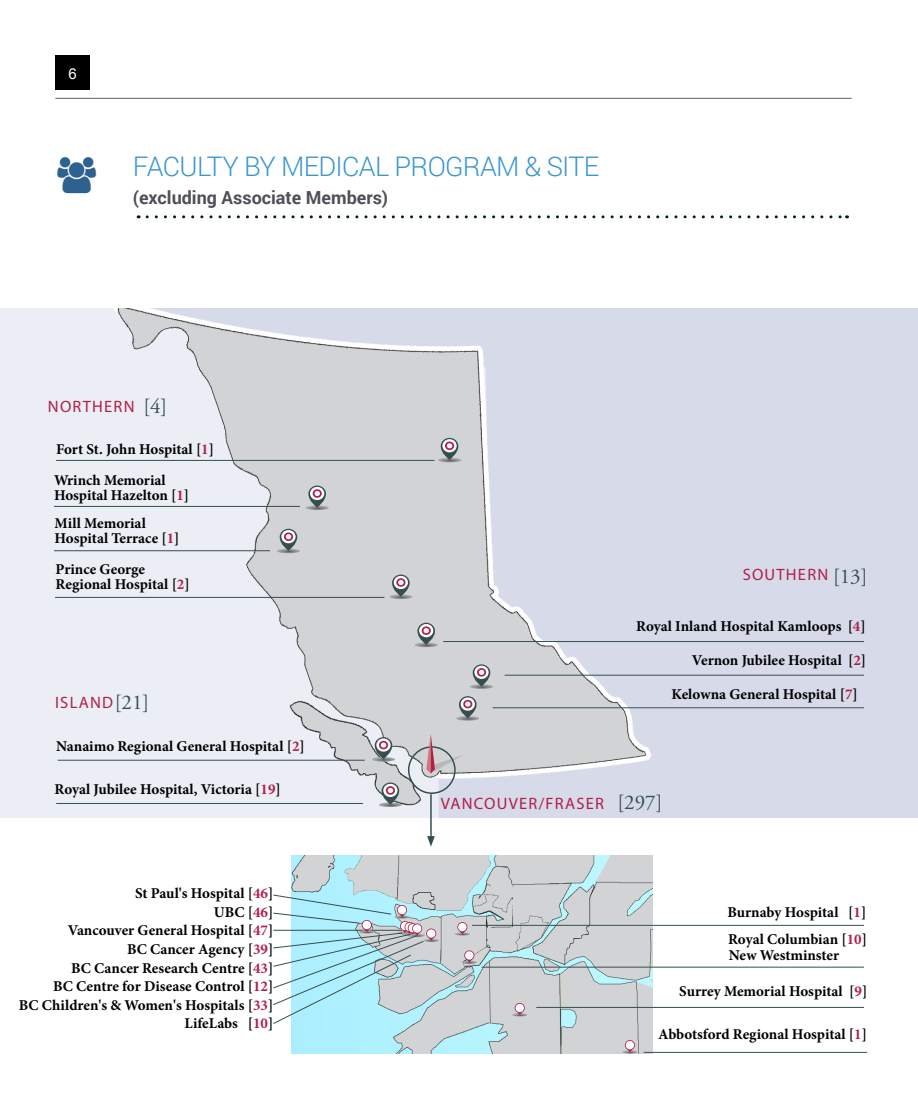
<style>
.page{position:relative;width:918px;height:1107px;background:#fff}
.page>*{position:absolute;margin:0;border:0;box-sizing:border-box;transform-origin:0 0}
.t1{font:300 27px "Roboto";letter-spacing:-.025em;color:#3a96d1}
.t2{font:21px "Adobe Garamond Pro";color:#354f50}
.t3{font:700 18px "Roboto";color:#4e4f58}
.t4{font:16.5px "Myriad Pro";letter-spacing:.075em;color:#b11f49}
.t5{font:700 15px/15px "Minion Pro";color:#000}
.t6{font:15px "Arial";color:#fff}
.s1{color:#b11f49}
</style>
<div class="page">
<div style="left:55px;top:55px;width:35px;height:35px;background:#000"></div>
<hr style="left:55px;top:98px;width:797px;height:1px;background:#73776c">
<img style="left:0;top:309px;width:918px;height:508px">
<svg style="left:438px;top:438px;width:23px;height:24px"></svg>
<hr style="left:493px;top:707px;width:371px;height:1px;background:#354f50">
<svg style="left:456px;top:697px;width:23px;height:24px"></svg>
<svg style="left:277px;top:529px;width:23px;height:24px"></svg>
<hr style="left:54px;top:550px;width:216px;height:1px;background:#354f50">
<svg style="left:389px;top:575px;width:23px;height:24px"></svg>
<hr style="left:443px;top:641px;width:421px;height:1px;background:#354f50">
<svg style="left:415px;top:623px;width:23px;height:24px"></svg>
<svg style="left:379px;top:783px;width:23px;height:24px"></svg>
<hr style="left:56px;top:803px;width:307px;height:1px;background:#354f50">
<hr style="left:505px;top:675px;width:359px;height:1px;background:#354f50">
<svg style="left:470px;top:665px;width:23px;height:24px"></svg>
<svg style="left:306px;top:486px;width:23px;height:24px"></svg>
<hr style="left:54px;top:506px;width:246px;height:1px;background:#354f50">
<hr style="left:430px;top:794px;width:2px;height:44px;background:#354f50">
<svg style="left:427px;top:836px;width:8px;height:11px"></svg>
<div style="left:408px;top:746px;width:48px;height:48px;border:2px solid #354f50;border-radius:50%"></div>
<svg style="left:426px;top:734px;width:39px;height:39px;background:#c6bbbf"></svg>
<img style="left:292px;top:856px;width:361px;height:198px">
<svg style="left:622px;top:1040px;width:16px;height:14px"></svg>
<div style="left:626px;top:1041px;width:8px;height:8px;background:#fff;border-radius:50%"></div>
<hr style="left:644px;top:1052px;width:223px;height:1px;background:#354f50">
<svg style="left:455px;top:922px;width:15px;height:14px"></svg>
<div style="left:458px;top:923px;width:9px;height:8px;background:#fff;border-radius:50%"></div>
<hr style="left:472px;top:925px;width:392px;height:1px;background:#354f50">
<svg style="left:512px;top:1003px;width:15px;height:14px"></svg>
<div style="left:516px;top:1004px;width:8px;height:8px;background:#fff;border-radius:50%"></div>
<svg style="left:462px;top:950px;width:15px;height:14px"></svg>
<div style="left:465px;top:951px;width:9px;height:9px;background:#fff;border-radius:50%"></div>
<hr style="left:482px;top:967px;width:382px;height:1px;background:#354f50">
<svg style="left:273px;top:894px;width:166px;height:131px;background:#b8dde6"></svg>
<hr style="left:536px;top:1007px;width:328px;height:1px;background:#354f50">
<hr style="left:55px;top:597px;width:329px;height:1px;background:#354f50">
<hr style="left:56px;top:460px;width:379px;height:1px;background:#354f50">
<svg style="left:372px;top:738px;width:23px;height:24px"></svg>
<hr style="left:58px;top:760px;width:307px;height:1px;background:#354f50">
<svg style="left:147px;top:215px;width:701px;height:3px"></svg>
<p class="t6" style="left:68px;top:64px;width:10px">6</p>
<h2 class="t1" style="left:133px;top:148px;width:468px">FACULTY BY MEDICAL PROGRAM &amp; SITE</h2>
<h4 class="t3" style="left:133px;top:185px;width:257px">(excluding Associate Members)</h4>
<p class="t4" style="left:48px;top:396px;width:88px">NORTHERN</p>
<p class="t2" style="left:143px;top:393px;width:25px">[4]</p>
<p class="t5" style="left:56px;top:441px;width:159px">Fort St. John Hospital [<span class="s1">1</span>]</p>
<p class="t5" style="left:54px;top:472px;width:137px">Wrinch Memorial<br>Hospital Hazelton [<span class="s1">1</span>]</p>
<p class="t5" style="left:55px;top:515px;width:126px">Mill Memorial<br>Hospital Terrace [<span class="s1">1</span>]</p>
<p class="t5" style="left:56px;top:562px;width:136px">Prince George<br>Regional Hospital [<span class="s1">2</span>]</p>
<p class="t4" style="left:55px;top:692px;width:59px">ISLAND</p>
<p class="t2" style="left:115px;top:690px;width:36px">[21]</p>
<p class="t5" style="left:56px;top:739px;width:250px">Nanaimo Regional General Hospital [<span class="s1">2</span>]</p>
<p class="t5" style="left:55px;top:782px;width:228px">Royal Jubilee Hospital, Victoria [<span class="s1">19</span>]</p>
<p class="t5" style="left:135px;top:886px;width:140px">St Paul's Hospital [<span class="s1">46</span>]</p>
<p class="t5" style="left:214px;top:904px;width:61px">UBC [<span class="s1">46</span>]</p>
<p class="t5" style="left:68px;top:923px;width:207px">Vancouver General Hospital [<span class="s1">47</span>]</p>
<p class="t5" style="left:127px;top:942px;width:148px">BC Cancer Agency [<span class="s1">39</span>]</p>
<p class="t5" style="left:71px;top:960px;width:204px">BC Cancer Research Centre [<span class="s1">43</span>]</p>
<p class="t5" style="left:53px;top:979px;width:222px">BC Centre for Disease Control [<span class="s1">12</span>]</p>
<p class="t5" style="left:19px;top:997px;width:256px">BC Children's &amp; Women's Hospitals [<span class="s1">33</span>]</p>
<p class="t5" style="left:185px;top:1016px;width:90px">LifeLabs [<span class="s1">10</span>]</p>
<p class="t4" style="left:743px;top:564px;width:87px">SOUTHERN</p>
<p class="t2" style="left:833px;top:563px;width:36px">[13]</p>
<p class="t5" style="left:636px;top:619px;width:231px">Royal Inland Hospital Kamloops [<span class="s1">4</span>]</p>
<p class="t5" style="left:692px;top:653px;width:176px">Vernon Jubilee Hospital [<span class="s1">2</span>]</p>
<p class="t5" style="left:672px;top:686px;width:188px">Kelowna General Hospital [<span class="s1">7</span>]</p>
<p class="t4" style="left:441px;top:794px;width:165px">VANCOUVER/FRASER</p>
<p class="t2" style="left:618px;top:790px;width:46px">[297]</p>
<p class="t5" style="left:728px;top:905px;width:140px">Burnaby Hospital [<span class="s1">1</span>]</p>
<p class="t5" style="left:728px;top:932px;width:140px">Royal Columbian [<span class="s1">10</span>]</p>
<p class="t5" style="left:729px;top:948px;width:112px">New Westminster</p>
<p class="t5" style="left:679px;top:984px;width:189px">Surrey Memorial Hospital [<span class="s1">9</span>]</p>
<p class="t5" style="left:658px;top:1026px;width:210px">Abbotsford Regional Hospital [<span class="s1">1</span>]</p>
</div>
